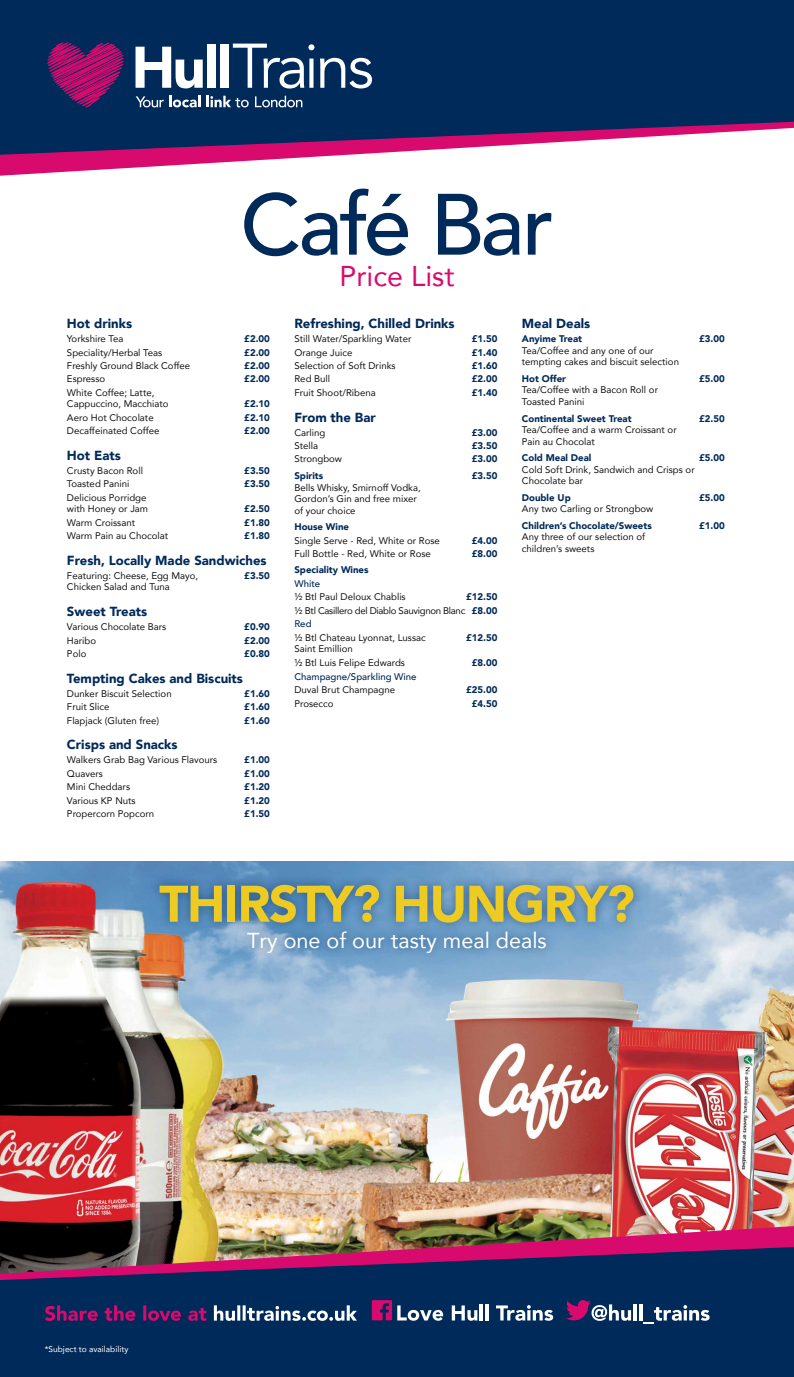
<style>
.page{position:relative;width:794px;height:1377px;background:#fff}
.page>*{position:absolute;margin:0;border:0;box-sizing:border-box;transform-origin:0 0}
.t1{font:500 85.92px "Avenir";letter-spacing:-.03em;color:#002a5a}
.t2{font:900 50.84px "Avenir";letter-spacing:-.03em;color:#eecb23}
.t3{font:28.61px "Avenir";color:#d90a6e}
.t4{font:21.61px "Avenir";color:#fff}
.t5{font:900 13.12px "Avenir";color:#002a5a}
.t6{font:9.62px/11.5px "Avenir";color:#121212}
.t7{font:900 9.62px "Avenir";color:#002a5a}
.t8{font:500 9.62px "Avenir";color:#002a5a}
.t9{font:8.4px "Avenir";color:#fff}
.s1{font-weight:900;color:#002a5a}
.s2{font-weight:500;color:#002a5a}
</style>
<div class="page">
<img style="left:0;top:861px;width:794px;height:365px">
<div style="left:149px;top:874px;width:495px;height:90px;background:#002a5a;opacity:.5"></div>
<img style="left:0;top:1226px;width:794px;height:20px">
<svg style="left:0;top:1246px;width:794px;height:131px;background:#182a59"></svg>
<svg style="left:0;top:155px;width:343px;height:21px"></svg>
<svg style="left:0;top:0;width:794px;height:155px;background:#1d3464"></svg>
<svg style="left:135px;top:47px;width:68px;height:41px"></svg>
<div style="left:207px;top:44px;width:9px;height:44px;background:#fff"></div>
<div style="left:220px;top:44px;width:9px;height:44px;background:#fff"></div>
<svg style="left:233px;top:44px;width:81px;height:44px"></svg>
<svg style="left:320px;top:58px;width:52px;height:30px"></svg>
<svg style="left:47px;top:42px;width:77px;height:66px;background:#6c1963"></svg>
<svg style="left:136px;top:96px;width:64px;height:11px"></svg>
<svg style="left:207px;top:96px;width:42px;height:11px"></svg>
<svg style="left:255px;top:96px;width:47px;height:11px"></svg>
<svg style="left:566px;top:1300px;width:65px;height:20px"></svg>
<hr style="left:633px;top:1304px;width:3px;height:16px;background:#fff">
<hr style="left:639px;top:1304px;width:3px;height:16px;background:#fff">
<svg style="left:643px;top:1305px;width:66px;height:18px"></svg>
<svg style="left:372px;top:1300px;width:71px;height:20px"></svg>
<svg style="left:452px;top:1305px;width:25px;height:15px"></svg>
<hr style="left:480px;top:1304px;width:3px;height:16px;background:#fff">
<hr style="left:485px;top:1304px;width:3px;height:16px;background:#fff">
<svg style="left:496px;top:1305px;width:57px;height:15px"></svg>
<svg style="left:45px;top:1305px;width:161px;height:16px;background:#4c1e60"></svg>
<svg style="left:214px;top:1305px;width:143px;height:15px"></svg>
<h1 class="t1" style="left:240px;top:150px;width:315px">Café Bar</h1>
<h3 class="t3" style="left:339px;top:253px;width:117px">Price List</h3>
<h3 class="t5" style="left:67px;top:312px;width:67px">Hot drinks</h3>
<p class="t6" style="left:67px;top:333px;width:58px">Yorkshire Tea</p>
<p class="t7" style="left:244px;top:331px;width:27px">£2.00</p>
<p class="t6" style="left:67px;top:346px;width:97px">Speciality/Herbal Teas</p>
<p class="t7" style="left:244px;top:344px;width:27px">£2.00</p>
<p class="t6" style="left:67px;top:360px;width:125px">Freshly Ground Black Coffee</p>
<p class="t7" style="left:244px;top:357px;width:27px">£2.00</p>
<p class="t6" style="left:67px;top:373px;width:40px">Espresso</p>
<p class="t7" style="left:244px;top:371px;width:27px">£2.00</p>
<p class="t6" style="left:67px;top:386px;width:103px">White Coffee; Latte,<br>Cappuccino, Macchiato</p>
<p class="t7" style="left:244px;top:396px;width:27px">£2.10</p>
<p class="t6" style="left:67px;top:411px;width:88px">Aero Hot Chocolate</p>
<p class="t7" style="left:244px;top:409px;width:27px">£2.10</p>
<p class="t6" style="left:67px;top:425px;width:94px">Decaffeinated Coffee</p>
<p class="t7" style="left:244px;top:423px;width:27px">£2.00</p>
<h3 class="t5" style="left:67px;top:444px;width:55px">Hot Eats</h3>
<p class="t6" style="left:67px;top:464px;width:77px">Crusty Bacon Roll</p>
<p class="t7" style="left:244px;top:462px;width:27px">£3.50</p>
<p class="t6" style="left:67px;top:478px;width:64px">Toasted Panini</p>
<p class="t7" style="left:244px;top:476px;width:27px">£3.50</p>
<p class="t6" style="left:67px;top:491px;width:83px">Delicious Porridge with Honey or Jam</p>
<p class="t7" style="left:244px;top:501px;width:27px">£2.50</p>
<p class="t6" style="left:67px;top:516px;width:70px">Warm Croissant</p>
<p class="t7" style="left:244px;top:514px;width:27px">£1.80</p>
<p class="t6" style="left:67px;top:530px;width:103px">Warm Pain au Chocolat</p>
<p class="t7" style="left:244px;top:527px;width:27px">£1.80</p>
<h3 class="t5" style="left:67px;top:549px;width:201px">Fresh, Locally Made Sandwiches</h3>
<p class="t6" style="left:67px;top:569px;width:133px">Featuring: Cheese, Egg Mayo,</p>
<p class="t7" style="left:244px;top:567px;width:27px">£3.50</p>
<p class="t6" style="left:67px;top:581px;width:104px">Chicken Salad and Tuna</p>
<h3 class="t5" style="left:67px;top:600px;width:82px">Sweet Treats</h3>
<p class="t6" style="left:67px;top:621px;width:101px">Various Chocolate Bars</p>
<p class="t7" style="left:244px;top:618px;width:27px">£0.90</p>
<p class="t6" style="left:67px;top:634px;width:31px">Haribo</p>
<p class="t7" style="left:244px;top:632px;width:27px">£2.00</p>
<p class="t6" style="left:67px;top:647px;width:21px">Polo</p>
<p class="t7" style="left:244px;top:645px;width:27px">£0.80</p>
<h3 class="t5" style="left:67px;top:667px;width:177px">Tempting Cakes and Biscuits</h3>
<p class="t6" style="left:67px;top:687px;width:106px">Dunker Biscuit Selection</p>
<p class="t7" style="left:244px;top:685px;width:27px">£1.60</p>
<p class="t6" style="left:67px;top:701px;width:44px">Fruit Slice</p>
<p class="t7" style="left:244px;top:698px;width:27px">£1.60</p>
<p class="t6" style="left:67px;top:714px;width:94px">Flapjack (Gluten free)</p>
<p class="t7" style="left:244px;top:712px;width:27px">£1.60</p>
<h3 class="t5" style="left:67px;top:733px;width:112px">Crisps and Snacks</h3>
<p class="t6" style="left:67px;top:754px;width:152px">Walkers Grab Bag Various Flavours</p>
<p class="t7" style="left:244px;top:751px;width:27px">£1.00</p>
<p class="t6" style="left:67px;top:767px;width:37px">Quavers</p>
<p class="t7" style="left:244px;top:765px;width:27px">£1.00</p>
<p class="t6" style="left:67px;top:780px;width:65px">Mini Cheddars</p>
<p class="t7" style="left:244px;top:778px;width:27px">£1.20</p>
<p class="t6" style="left:67px;top:794px;width:70px">Various KP Nuts</p>
<p class="t7" style="left:244px;top:792px;width:27px">£1.20</p>
<p class="t6" style="left:67px;top:807px;width:89px">Propercorn Popcorn</p>
<p class="t7" style="left:244px;top:805px;width:27px">£1.50</p>
<h3 class="t5" style="left:294px;top:312px;width:162px">Refreshing, Chilled Drinks</h3>
<p class="t6" style="left:294px;top:333px;width:118px">Still Water/Sparkling Water</p>
<p class="t7" style="left:472px;top:331px;width:27px">£1.50</p>
<p class="t6" style="left:294px;top:346px;width:59px">Orange Juice</p>
<p class="t7" style="left:472px;top:344px;width:27px">£1.40</p>
<p class="t6" style="left:294px;top:360px;width:103px">Selection of Soft Drinks</p>
<p class="t7" style="left:472px;top:357px;width:27px">£1.60</p>
<p class="t6" style="left:294px;top:373px;width:37px">Red Bull</p>
<p class="t7" style="left:472px;top:371px;width:27px">£2.00</p>
<p class="t6" style="left:294px;top:386px;width:83px">Fruit Shoot/Ribena</p>
<p class="t7" style="left:472px;top:384px;width:27px">£1.40</p>
<h3 class="t5" style="left:294px;top:406px;width:83px">From the Bar</h3>
<p class="t6" style="left:294px;top:426px;width:33px">Carling</p>
<p class="t7" style="left:472px;top:424px;width:27px">£3.00</p>
<p class="t6" style="left:294px;top:440px;width:25px">Stella</p>
<p class="t7" style="left:472px;top:437px;width:27px">£3.50</p>
<p class="t6" style="left:294px;top:453px;width:49px">Strongbow</p>
<p class="t7" style="left:472px;top:451px;width:27px">£3.00</p>
<p class="t7" style="left:294px;top:467px;width:30px">Spirits</p>
<p class="t7" style="left:472px;top:467px;width:27px">£3.50</p>
<p class="t6" style="left:294px;top:481px;width:128px">Bells Whisky, Smirnoff Vodka,<br>Gordon’s Gin and free mixer of your choice</p>
<p class="t7" style="left:294px;top:518px;width:56px">House Wine</p>
<p class="t6" style="left:294px;top:534px;width:147px">Single Serve - Red, White or Rose</p>
<p class="t7" style="left:472px;top:532px;width:27px">£4.00</p>
<p class="t6" style="left:294px;top:547px;width:138px">Full Bottle - Red, White or Rose</p>
<p class="t7" style="left:472px;top:545px;width:27px">£8.00</p>
<p class="t7" style="left:294px;top:562px;width:76px">Speciality Wines</p>
<p class="t8" style="left:294px;top:575px;width:27px">White</p>
<p class="t6" style="left:294px;top:591px;width:113px">½ Btl Paul Deloux Chablis</p>
<p class="t6" style="left:294px;top:590px;width:204px;line-height:13.4px;text-align:justify;text-indent:172px"><span class="s1">£12.50 </span>½ Btl Casillero del Diablo Sauvignon Blanc <span class="s1">£8.00<br></span><span class="s2">Red</span></p>
<p class="t6" style="left:294px;top:631px;width:133px">½ Btl Chateau Lyonnat, Lussac</p>
<p class="t7" style="left:466px;top:629px;width:33px">£12.50</p>
<p class="t6" style="left:294px;top:642px;width:112px;line-height:13.4px">Saint Emillion<br>½ Btl Luis Felipe Edwards</p>
<p class="t7" style="left:472px;top:654px;width:27px">£8.00</p>
<p class="t8" style="left:294px;top:668px;width:124px">Champagne/Sparkling Wine</p>
<p class="t6" style="left:294px;top:683px;width:102px">Duval Brut Champagne</p>
<p class="t7" style="left:466px;top:681px;width:33px">£25.00</p>
<p class="t6" style="left:294px;top:697px;width:41px">Prosecco</p>
<p class="t7" style="left:472px;top:695px;width:27px">£4.50</p>
<h3 class="t5" style="left:522px;top:312px;width:70px">Meal Deals</h3>
<p class="t7" style="left:522px;top:331px;width:62px">Anyime Treat</p>
<p class="t7" style="left:699px;top:331px;width:27px">£3.00</p>
<p class="t6" style="left:522px;top:344px;width:159px">Tea/Coffee and any one of our tempting cakes and biscuit selection</p>
<p class="t7" style="left:522px;top:370px;width:46px">Hot Offer</p>
<p class="t7" style="left:699px;top:370px;width:27px">£5.00</p>
<p class="t6" style="left:522px;top:384px;width:138px">Tea/Coffee with a Bacon Roll or<br>Toasted Panini</p>
<p class="t7" style="left:522px;top:410px;width:111px">Continental Sweet Treat</p>
<p class="t7" style="left:699px;top:410px;width:27px">£2.50</p>
<p class="t6" style="left:522px;top:424px;width:156px">Tea/Coffee and a warm Croissant or<br>Pain au Chocolat</p>
<p class="t7" style="left:522px;top:449px;width:71px">Cold Meal Deal</p>
<p class="t7" style="left:699px;top:449px;width:27px">£5.00</p>
<p class="t6" style="left:522px;top:463px;width:174px">Cold Soft Drink, Sandwich and Crisps or<br>Chocolate bar</p>
<p class="t7" style="left:522px;top:489px;width:50px">Double Up</p>
<p class="t7" style="left:699px;top:489px;width:27px">£5.00</p>
<p class="t6" style="left:522px;top:503px;width:133px">Any two Carling or Strongbow</p>
<p class="t7" style="left:522px;top:517px;width:131px">Children’s Chocolate/Sweets</p>
<p class="t7" style="left:699px;top:517px;width:27px">£1.00</p>
<p class="t6" style="left:522px;top:531px;width:125px">Any three of our selection of children’s sweets</p>
<h2 class="t2" style="left:159px;top:860px;width:477px">THIRSTY? HUNGRY?</h2>
<h3 class="t4" style="left:247px;top:923px;width:301px">Try one of our tasty meal deals</h3>
<p class="t9" style="left:45px;top:1342px;width:85px">*Subject to availability</p>
</div>
